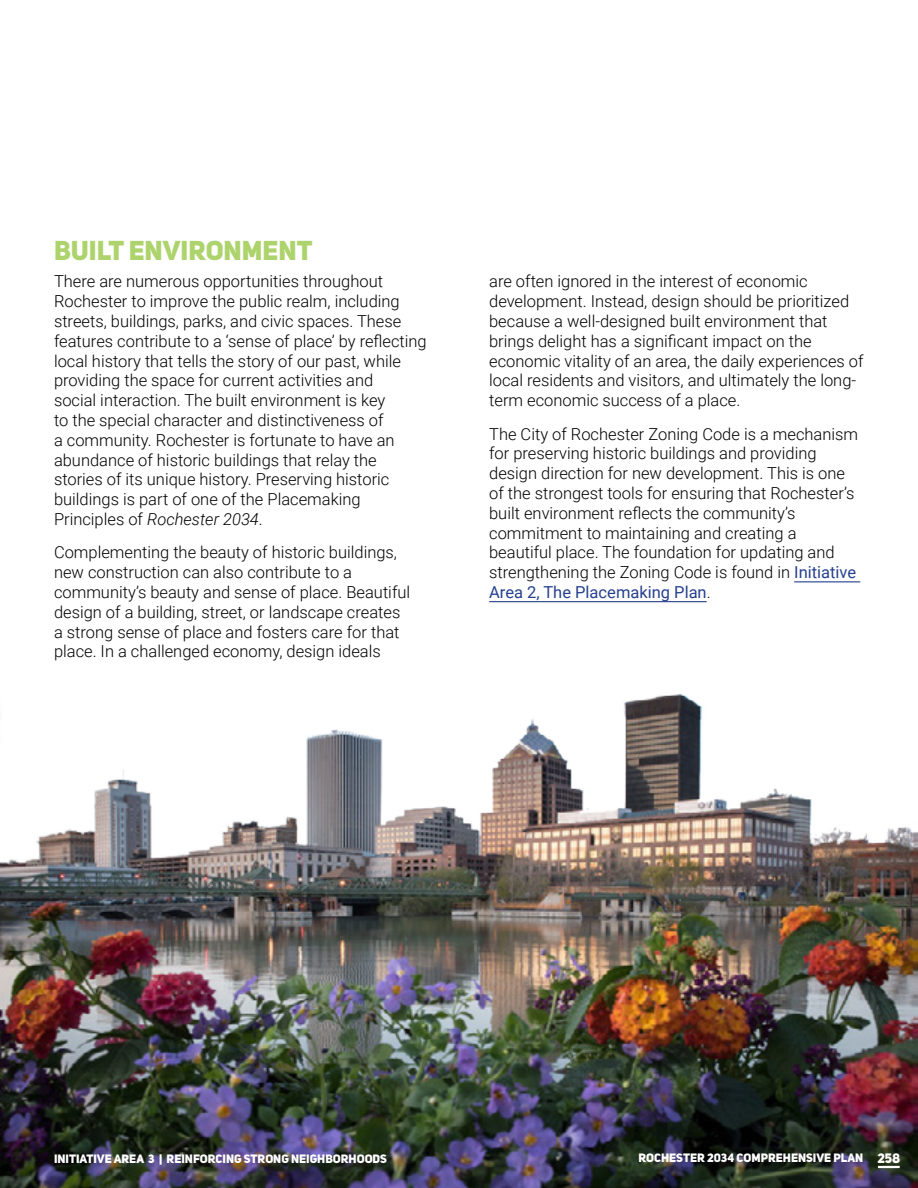
<style>
.page{position:relative;width:918px;height:1188px;background:#fff}
.page>*{position:absolute;margin:0;border:0;box-sizing:border-box;transform-origin:0 0}
.t1{font:27px "Uni Sans Heavy CAPS";color:#add36c}
.t2{font:300 16.5px/19.8px "Roboto";color:#000}
.t3{font:12px "Uni Sans Heavy CAPS";color:#fff}
.s1{font-style:italic}
.s2{font-weight:400;color:#25408f}
.s3{font-size:13.5px}
</style>
<div class="page">
<img style="left:0;top:693px;width:918px;height:495px">
<hr style="left:794px;top:581px;width:66px;height:1px;background:#25408f">
<hr style="left:489px;top:601px;width:218px;height:1px;background:#25408f">
<hr style="left:878px;top:1166px;width:22px;height:2px;background:#fff">
<p class="t1" style="left:54px;top:233px;width:260px">BUILT ENVIRONMENT</p>
<p class="t2" style="left:54px;top:271px;width:374px">There are numerous opportunities throughout Rochester to improve the public realm, including streets, buildings, parks, and civic spaces. These features contribute to a ‘sense of place’ by reflecting local history that tells the story of our past, while providing the space for current activities and<br>social interaction. The built environment is key<br>to the special character and distinctiveness of<br>a community. Rochester is fortunate to have an abundance of historic buildings that relay the stories of its unique history. Preserving historic buildings is part of one of the Placemaking Principles of <span class="s1">Rochester 2034</span>.</p>
<p class="t2" style="left:54px;top:542px;width:358px">Complementing the beauty of historic buildings, new construction can also contribute to a community’s beauty and sense of place. Beautiful design of a building, street, or landscape creates a strong sense of place and fosters care for that place. In a challenged economy, design ideals</p>
<p class="t2" style="left:489px;top:271px;width:376px">are often ignored in the interest of economic development. Instead, design should be prioritized because a well-designed built environment that brings delight has a significant impact on the economic vitality of an area, the daily experiences of local residents and visitors, and ultimately the long&shy;term economic success of a place.</p>
<p class="t2" style="left:489px;top:423px;width:371px">The City of Rochester Zoning Code is a mechanism for preserving historic buildings and providing design direction for new development. This is one of the strongest tools for ensuring that Rochester’s built environment reflects the community’s commitment to maintaining and creating a beautiful place. The foundation for updating and strengthening the Zoning Code is found in <span class="s2">Initiative Area 2, The Placemaking Plan</span>.</p>
<p class="t3" style="left:54px;top:1151px;width:335px">INITIATIVE AREA 3 | REINFORCING STRONG NEIGHBORHOODS</p>
<p class="t3" style="left:586px;top:1150px;width:316px">DRAFT - ROCHESTER 2034 COMPREHENSIVE PLAN <span class="s3">258</span></p>
</div>
